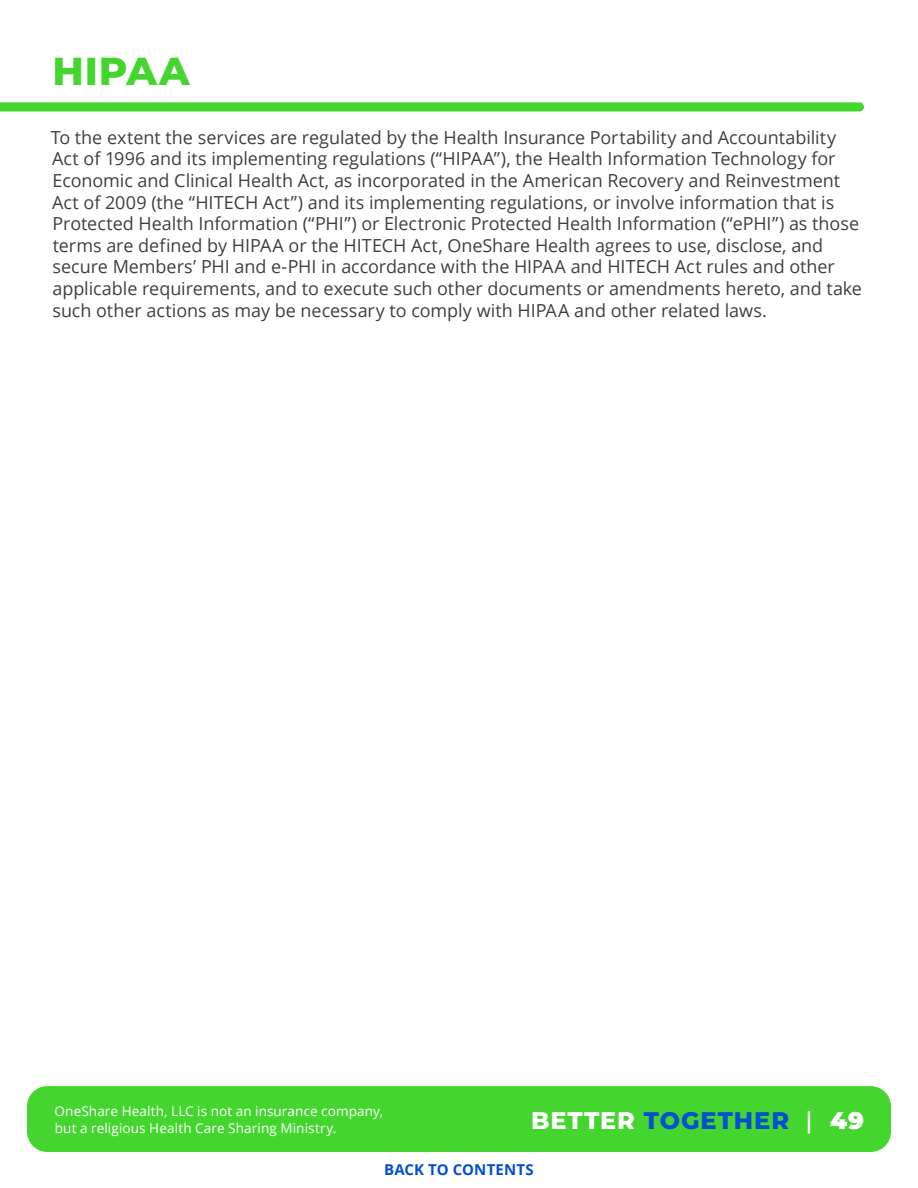
<style>
.page{position:relative;width:918px;height:1188px;background:#fff}
.page>*{position:absolute;margin:0;border:0;box-sizing:border-box;transform-origin:0 0}
.t1{font:800 39px "Montserrat";letter-spacing:.02em;color:#44d62f}
.t2{font:800 24px "Montserrat";letter-spacing:.04em;color:#004fd3}
.t3{font:18px/21.6px "Open Sans";letter-spacing:-.005em;color:#404040}
.t4{font:700 15px "Open Sans";letter-spacing:.015em;color:#004fd3}
.t5{font:13.5px/16.2px "Open Sans";letter-spacing:.01em;color:#fff}
.s1{color:#fff}
.s2{font-weight:500;color:#fff}
.s3{font-weight:900;color:#fff}
</style>
<div class="page">
<div style="left:27px;top:1086px;width:864px;height:66px;background:#44d62f;border-radius:20px"></div>
<svg style="left:0;top:102px;width:864px;height:9px"></svg>
<h1 class="t1" style="left:52px;top:42px;width:139px">HIPAA</h1>
<p class="t3" style="left:51px;top:126px;width:813px">To the extent the services are regulated by the Health Insurance Portability and Accountability Act of 1996 and its implementing regulations (“HIPAA”), the Health Information Technology for Economic and Clinical Health Act, as incorporated in the American Recovery and Reinvestment Act of 2009 (the “HITECH Act”) and its implementing regulations, or involve information that is Protected Health Information (“PHI”) or Electronic Protected Health Information (“ePHI”) as those terms are defined by HIPAA or the HITECH Act, OneShare Health agrees to use, disclose, and secure Members’ PHI and e-PHI in accordance with the HIPAA and HITECH Act rules and other applicable requirements, and to execute such other documents or amendments hereto, and take such other actions as may be necessary to comply with HIPAA and other related laws.</p>
<p class="t5" style="left:55px;top:1103px;width:330px">OneShare Health, LLC is not an insurance company, but a religious Health Care Sharing Ministry.</p>
<h2 class="t2" style="left:531px;top:1103px;width:334px"><span class="s1">BETTER</span> TOGETHER <span class="s2">|</span> <span class="s3">49</span></h2>
<p class="t4" style="left:384px;top:1159px;width:151px">BACK TO CONTENTS</p>
</div>
